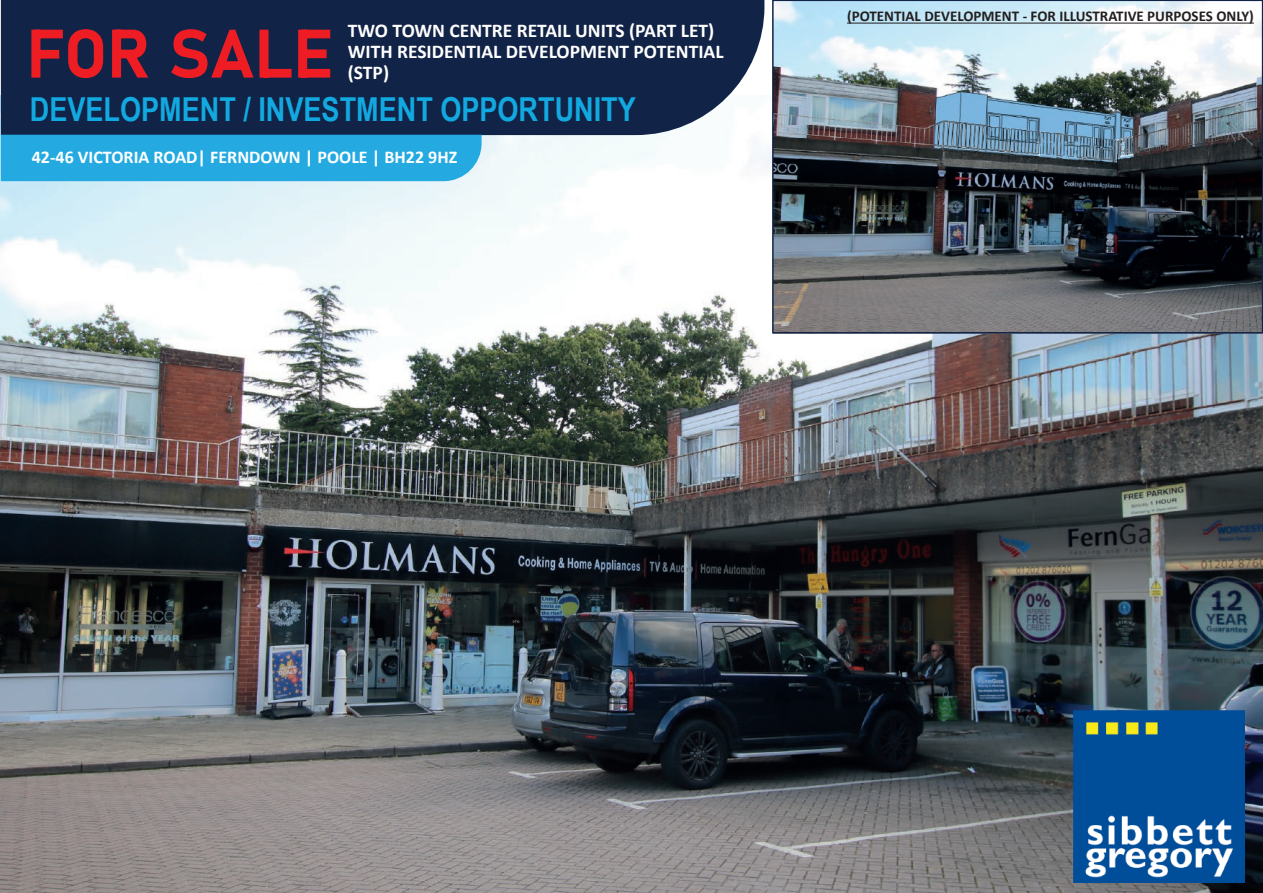
<style>
.page{position:relative;width:1263px;height:893px;background:#fff}
.page>*{position:absolute;margin:0;border:0;box-sizing:border-box;transform-origin:0 0}
.t1{font:67.5px "Bahnschrift";color:#ee1d23}
.t2{font:700 33px "Arial Narrow";color:#12a9e1}
.t3{font:700 19.5px/21px "Calibri";color:#fff}
.t4{font:700 18px "Calibri";color:#fff}
.t5{font:700 15px "Calibri";color:#231f20}
</style>
<div class="page">
<img style="left:0;top:96px;width:1263px;height:797px">
<img style="left:1073px;top:710px;width:172px;height:172px">
<div style="left:1px;top:0;width:763px;height:135px;background:#112347"></div>
<div style="left:1px;top:135px;width:481px;height:46px;background:#24aae1"></div>
<img style="left:775px;top:3px;width:485px;height:328px">
<div style="left:772px;top:0;width:491px;height:334px;border:2px solid #112347"></div>
<hr style="left:847px;top:23px;width:407px;height:1px;background:#231f20">
<p class="t3" style="left:348px;top:20px;width:377px">TWO TOWN CENTRE RETAIL UNITS (PART LET)<br>WITH RESIDENTIAL DEVELOPMENT POTENTIAL</p>
<h1 class="t1" style="left:26px;top:3px;width:309px">FOR SALE</h1>
<p class="t3" style="left:348px;top:62px;width:43px">(STP)</p>
<h2 class="t2" style="left:30px;top:84px;width:607px">DEVELOPMENT / INVESTMENT OPPORTUNITY</h2>
<p class="t4" style="left:32px;top:144px;width:427px">42-46 VICTORIA ROAD| FERNDOWN | POOLE | BH22 9HZ</p>
<p class="t5" style="left:847px;top:6px;width:408px">(POTENTIAL DEVELOPMENT - FOR ILLUSTRATIVE PURPOSES ONLY)</p>
</div>
